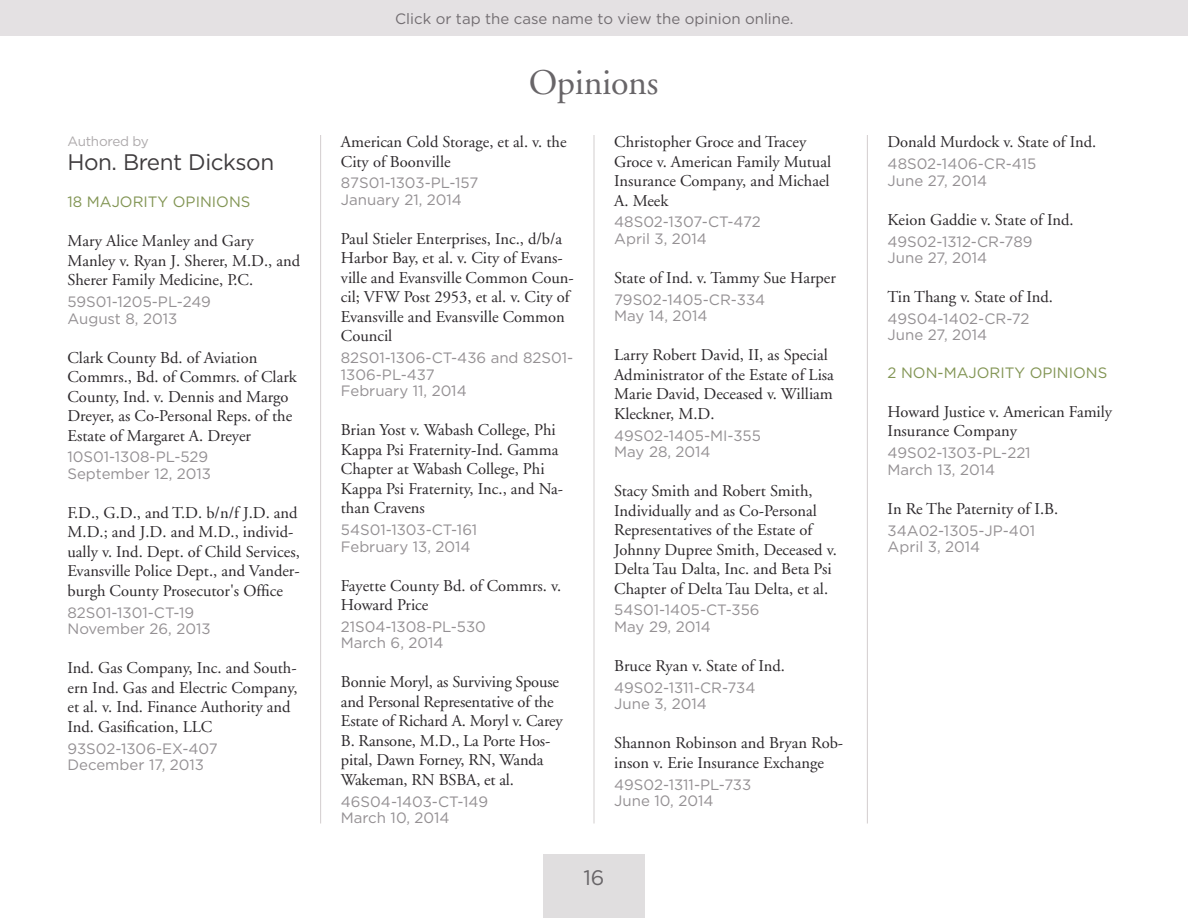
<style>
.page{position:relative;width:1188px;height:918px;background:#fff}
.page>*{position:absolute;margin:0;border:0;box-sizing:border-box;transform-origin:0 0}
.t1{font:36px "Adobe Garamond";letter-spacing:-.01em;color:#686568}
.Opinions_H2{font:22.5px "Gotham";letter-spacing:-.02em;color:#3f3c3e}
.t2{font:21px "Gotham";color:#686568}
.Opinions_H4{font:16.5px/19.5px "Adobe Garamond";color:#2c282b}
.Opinions_H5{font:15px/16.5px "Gotham";color:#949093}
.Chart_Data{font:15px "Gotham";color:#726d71}
.Opinions_H3{font:15px "Gotham";color:#829554}
.Opinions_Authored{font:13.5px "Gotham";letter-spacing:-.02em;color:#aeaaac}
</style>
<div class="page">
<hr style="left:867px;top:135px;width:1px;height:689px;background:#d3cecf">
<hr style="left:320px;top:135px;width:1px;height:689px;background:#d3cecf">
<hr style="left:594px;top:135px;width:1px;height:689px;background:#d3cecf">
<div style="left:0;top:0;width:1188px;height:36px;background:#e4e1e3"></div>
<div style="left:543px;top:855px;width:102px;height:63px;background:#e0dedf"></div>
<p class="Opinions_Authored" style="left:68px;top:132px;width:83px">Authored by</p>
<p class="Opinions_H2" style="left:68px;top:147px;width:208px">Hon. Brent Dickson</p>
<p class="Opinions_H3" style="left:68px;top:192px;width:184px">18 MAJORITY OPINIONS</p>
<p class="Opinions_H4" style="left:68px;top:232px;width:234px">Mary Alice Manley and Gary<br>Manley v. Ryan J. Sherer, M.D., and<br>Sherer Family Medicine, P.C.</p>
<p class="Opinions_H5" style="left:68px;top:293px;width:145px">59S01-1205-PL-249<br>August 8, 2013</p>
<p class="Opinions_H4" style="left:68px;top:348px;width:231px">Clark County Bd. of Aviation<br>Commrs., Bd. of Commrs. of Clark<br>County, Ind. v. Dennis and Margo<br>Dreyer, as Co-Personal Reps. of the<br>Estate of Margaret A. Dreyer</p>
<p class="Opinions_H5" style="left:68px;top:449px;width:145px">10S01-1308-PL-529<br>September 12, 2013</p>
<p class="Opinions_H4" style="left:68px;top:503px;width:234px">F.D., G.D., and T.D. b/n/f J.D. and M.D.; and J.D. and M.D., individ&shy;ually v. Ind. Dept. of Child Services, Evansville Police Dept., and Vander&shy;burgh County Prosecutor's Office</p>
<p class="Opinions_H5" style="left:68px;top:604px;width:145px">82S01-1301-CT-19<br>November 26, 2013</p>
<p class="Opinions_H4" style="left:68px;top:659px;width:231px">Ind. Gas Company, Inc. and South&shy;ern Ind. Gas and Electric Company, et al. v. Ind. Finance Authority and<br>Ind. Gasification, LLC</p>
<p class="Opinions_H5" style="left:68px;top:740px;width:152px">93S02-1306-EX-407<br>December 17, 2013</p>
<p class="Chart_Data" style="left:395px;top:9px;width:400px">Click or tap the case name to view the opinion online.</p>
<p class="t1" style="left:529px;top:63px;width:131px">Opinions</p>
<p class="Opinions_H4" style="left:341px;top:133px;width:227px">American Cold Storage, et al. v. the<br>City of Boonville</p>
<p class="Opinions_H5" style="left:341px;top:175px;width:139px">87S01-1303-PL-157<br>January 21, 2014</p>
<p class="Opinions_H4" style="left:341px;top:229px;width:234px">Paul Stieler Enterprises, Inc., d/b/a<br>Harbor Bay, et al. v. City of Evans&shy;ville and Evansville Common Coun&shy;cil; VFW Post 2953, et al. v. City of<br>Evansville and Evansville Common<br>Council</p>
<p class="Opinions_H5" style="left:341px;top:349px;width:234px">82S01-1306-CT-436 and 82S01-<br>1306-PL-437<br>February 11, 2014</p>
<p class="Opinions_H4" style="left:341px;top:421px;width:224px">Brian Yost v. Wabash College, Phi<br>Kappa Psi Fraternity-Ind. Gamma<br>Chapter at Wabash College, Phi<br>Kappa Psi Fraternity, Inc., and Na&shy;than Cravens</p>
<p class="Opinions_H5" style="left:341px;top:521px;width:138px">54S01-1303-CT-161<br>February 13, 2014</p>
<p class="Opinions_H4" style="left:341px;top:576px;width:222px">Fayette County Bd. of Commrs. v.<br>Howard Price</p>
<p class="Opinions_H5" style="left:341px;top:618px;width:147px">21S04-1308-PL-530<br>March 6, 2014</p>
<p class="Opinions_H4" style="left:341px;top:673px;width:223px">Bonnie Moryl, as Surviving Spouse and Personal Representative of the<br>Estate of Richard A. Moryl v. Carey<br>B. Ransone, M.D., La Porte Hos&shy;pital, Dawn Forney, RN, Wanda<br>Wakeman, RN BSBA, et al.</p>
<p class="Opinions_H5" style="left:341px;top:793px;width:149px">46S04-1403-CT-149<br>March 10, 2014</p>
<p class="Opinions_H4" style="left:614px;top:133px;width:218px">Christopher Groce and Tracey<br>Groce v. American Family Mutual<br>Insurance Company, and Michael<br>A. Meek</p>
<p class="Opinions_H5" style="left:614px;top:214px;width:148px">48S02-1307-CT-472<br>April 3, 2014</p>
<p class="Opinions_H4" style="left:614px;top:268px;width:223px">State of Ind. v. Tammy Sue Harper</p>
<p class="Opinions_H5" style="left:614px;top:291px;width:153px">79S02-1405-CR-334<br>May 14, 2014</p>
<p class="Opinions_H4" style="left:614px;top:346px;width:221px">Larry Robert David, II, as Special<br>Administrator of the Estate of Lisa<br>Marie David, Deceased v. William<br>Kleckner, M.D.</p>
<p class="Opinions_H5" style="left:614px;top:427px;width:148px">49S02-1405-MI-355<br>May 28, 2014</p>
<p class="Opinions_H4" style="left:614px;top:482px;width:224px">Stacy Smith and Robert Smith,<br>Individually and as Co-Personal<br>Representatives of the Estate of<br>Johnny Dupree Smith, Deceased v.<br>Delta Tau Dalta, Inc. and Beta Psi<br>Chapter of Delta Tau Delta, et al.</p>
<p class="Opinions_H5" style="left:614px;top:602px;width:147px">54S01-1405-CT-356<br>May 29, 2014</p>
<p class="Opinions_H4" style="left:614px;top:656px;width:172px">Bruce Ryan v. State of Ind.</p>
<p class="Opinions_H5" style="left:614px;top:679px;width:143px">49S02-1311-CR-734<br>June 3, 2014</p>
<p class="Opinions_H4" style="left:614px;top:734px;width:231px">Shannon Robinson and Bryan Rob&shy;inson v. Erie Insurance Exchange</p>
<p class="Opinions_H5" style="left:614px;top:776px;width:139px">49S02-1311-PL-733<br>June 10, 2014</p>
<p class="t2" style="left:583px;top:864px;width:23px">16</p>
<p class="Opinions_H4" style="left:888px;top:133px;width:210px">Donald Murdock v. State of Ind.</p>
<p class="Opinions_H5" style="left:888px;top:155px;width:150px">48S02-1406-CR-415<br>June 27, 2014</p>
<p class="Opinions_H4" style="left:888px;top:210px;width:187px">Keion Gaddie v. State of Ind.</p>
<p class="Opinions_H5" style="left:888px;top:233px;width:146px">49S02-1312-CR-789<br>June 27, 2014</p>
<p class="Opinions_H4" style="left:888px;top:287px;width:167px">Tin Thang v. State of Ind.</p>
<p class="Opinions_H5" style="left:888px;top:310px;width:143px">49S04-1402-CR-72<br>June 27, 2014</p>
<p class="Opinions_H3" style="left:888px;top:363px;width:221px">2 NON-MAJORITY OPINIONS</p>
<p class="Opinions_H4" style="left:888px;top:402px;width:226px">Howard Justice v. American Family<br>Insurance Company</p>
<p class="Opinions_H5" style="left:888px;top:444px;width:145px">49S02-1303-PL-221<br>March 13, 2014</p>
<p class="Opinions_H4" style="left:888px;top:499px;width:172px">In Re The Paternity of I.B.</p>
<p class="Opinions_H5" style="left:888px;top:522px;width:149px">34A02-1305-JP-401<br>April 3, 2014</p>
</div>
